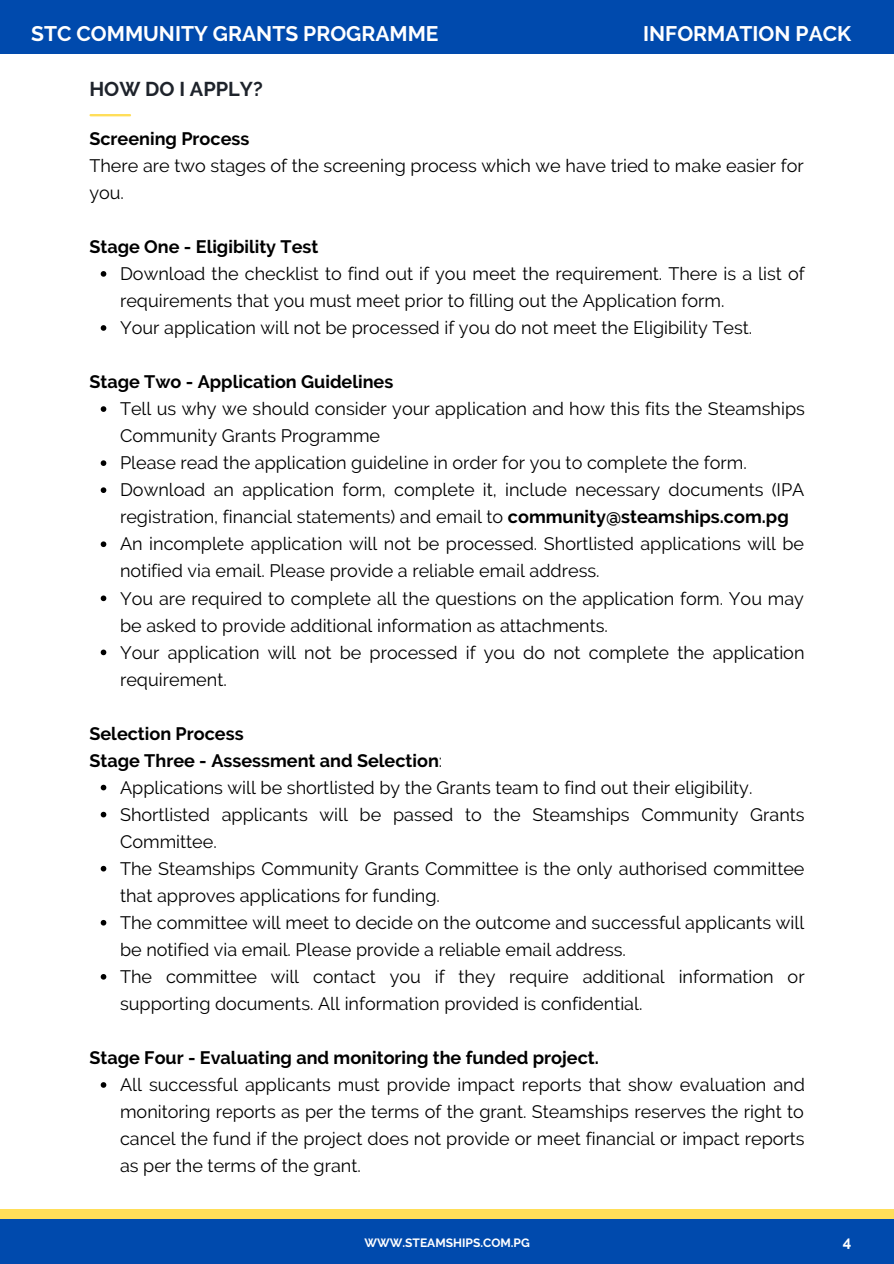
<style>
.page{position:relative;width:894px;height:1264px;background:#fff}
.page>*{position:absolute;margin:0;border:0;box-sizing:border-box;transform-origin:0 0}
.t1{font:700 21px "Raleway";color:#fff}
.t2{font:700 19.95px "Raleway";color:#1e232b}
.t3{font:18px/27px "Raleway";color:#000}
.t4{font:700 18px "Raleway";color:#000}
.t5{font:700 15px "Raleway";color:#fff}
.t6{font:700 12px "Raleway";color:#fff}
.s1{font-weight:700}
.s2{font-weight:400}
</style>
<div class="page">
<div style="left:0;top:1209px;width:893px;height:25px;background:#ffde59"></div>
<div style="left:0;top:1219px;width:893px;height:44px;background:#004aad"></div>
<div style="left:0;top:0;width:893px;height:53px;background:#004aad"></div>
<svg style="left:101px;top:271px;width:5px;height:6px"></svg>
<svg style="left:101px;top:325px;width:5px;height:6px"></svg>
<svg style="left:101px;top:406px;width:5px;height:6px"></svg>
<svg style="left:101px;top:460px;width:5px;height:6px"></svg>
<svg style="left:101px;top:487px;width:5px;height:6px"></svg>
<svg style="left:101px;top:541px;width:5px;height:6px"></svg>
<svg style="left:101px;top:595px;width:5px;height:6px"></svg>
<svg style="left:101px;top:649px;width:5px;height:6px"></svg>
<svg style="left:101px;top:784px;width:5px;height:6px"></svg>
<svg style="left:101px;top:811px;width:5px;height:6px"></svg>
<svg style="left:101px;top:865px;width:5px;height:6px"></svg>
<svg style="left:101px;top:919px;width:5px;height:6px"></svg>
<svg style="left:101px;top:974px;width:5px;height:5px"></svg>
<svg style="left:101px;top:1082px;width:5px;height:5px"></svg>
<hr style="left:90px;top:114px;width:40px;height:2px;background:#ffde59">
<p class="t1" style="left:31px;top:22px;width:409px">STC COMMUNITY GRANTS PROGRAMME</p>
<p class="t1" style="left:643px;top:22px;width:209px">INFORMATION PACK</p>
<p class="t2" style="left:89px;top:77px;width:175px">HOW DO I APPLY?</p>
<p class="t4" style="left:89px;top:128px;width:161px">Screening Process</p>
<p class="t3" style="left:89px;top:152px;width:715px">There are two stages of the screening process which we have tried to make easier for you.</p>
<p class="t4" style="left:89px;top:236px;width:230px">Stage One - Eligibility Test</p>
<p class="t3" style="left:120px;top:260px;width:686px">Download the checklist to find out if you meet the requirement. There is a list of requirements that you must meet prior to filling out the Application form.</p>
<p class="t3" style="left:120px;top:314px;width:633px">Your application will not be processed if you do not meet the Eligibility Test.</p>
<p class="t4" style="left:89px;top:371px;width:305px">Stage Two - Application Guidelines</p>
<p class="t3" style="left:120px;top:395px;width:686px">Tell us why we should consider your application and how this fits the Steamships<br>Community Grants Programme</p>
<p class="t3" style="left:120px;top:449px;width:628px">Please read the application guideline in order for you to complete the form.</p>
<p class="t3" style="left:120px;top:476px;width:685px">Download an application form, complete it, include necessary documents (IPA registration, financial statements) and email to <span class="s1">community@steamships.com.pg</span></p>
<p class="t3" style="left:120px;top:530px;width:685px">An incomplete application will not be processed. Shortlisted applications will be notified via email. Please provide a reliable email address.</p>
<p class="t3" style="left:120px;top:584px;width:685px">You are required to complete all the questions on the application form. You may be asked to provide additional information as attachments.</p>
<p class="t3" style="left:120px;top:638px;width:685px">Your application will not be processed if you do not complete the application requirement.</p>
<p class="t4" style="left:89px;top:722px;width:156px">Selection Process</p>
<p class="t4" style="left:89px;top:749px;width:354px">Stage Three - Assessment and Selection<span class="s2">:</span></p>
<p class="t3" style="left:120px;top:774px;width:633px">Applications will be shortlisted by the Grants team to find out their eligibility.</p>
<p class="t3" style="left:120px;top:801px;width:686px">Shortlisted applicants will be passed to the Steamships Community Grants<br>Committee.</p>
<p class="t3" style="left:120px;top:855px;width:685px">The Steamships Community Grants Committee is the only authorised committee that approves applications for funding.</p>
<p class="t3" style="left:120px;top:909px;width:685px">The committee will meet to decide on the outcome and successful applicants will be notified via email. Please provide a reliable email address.</p>
<p class="t3" style="left:120px;top:963px;width:686px">The committee will contact you if they require additional information or supporting documents. All information provided is confidential.</p>
<p class="t4" style="left:89px;top:1047px;width:510px">Stage Four - Evaluating and monitoring the funded project.</p>
<p class="t3" style="left:120px;top:1071px;width:686px;text-align:justify">All successful applicants must provide impact reports that show evaluation and monitoring reports as per the terms of the grant. Steamships reserves the right to cancel the fund if the project does not provide or meet financial or impact reports as per the terms of the grant.</p>
<p class="t6" style="left:364px;top:1235px;width:167px">WWW.STEAMSHIPS.COM.PG</p>
<p class="t5" style="left:842px;top:1232px;width:10px">4</p>
</div>
